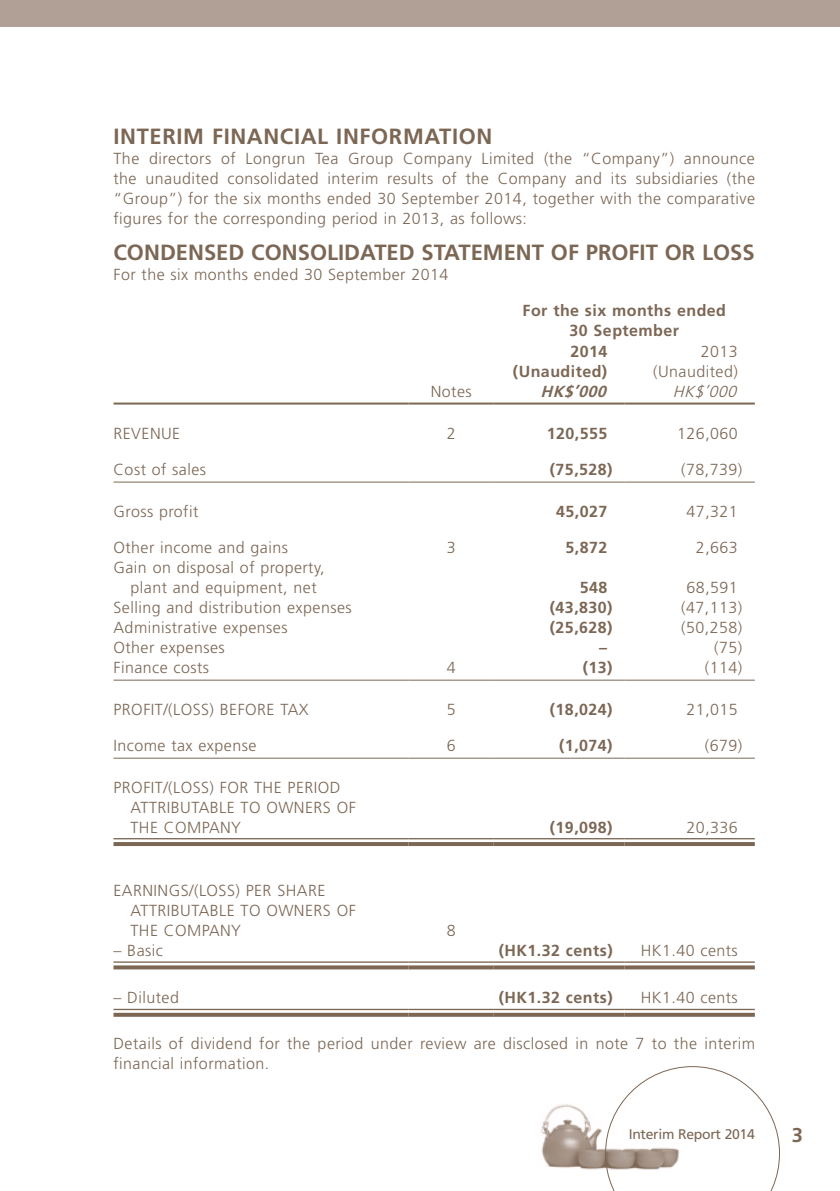
<style>
.page{position:relative;width:840px;height:1191px;background:#fff}
.page>*{position:absolute;margin:0;border:0;box-sizing:border-box;transform-origin:0 0}
.Heading_1{font:700 22px "Frutiger LT Std";color:#7c6755}
.Heading_1-2{font:700 22px "Frutiger LT Std";letter-spacing:.03em;color:#7c6755}
.t1{font:700 20px "Frutiger LT Std";color:#7c6755}
.Body_Text{font:300 16px/20px "Frutiger LT Std";letter-spacing:.03em;color:#7c6755}
.Body_Text-2{font:700 16px "Frutiger LT Std";letter-spacing:.03em;color:#7c6755}
.Body_Text-3{font:italic 700 16px "Frutiger LT Std";color:#7c6755}
.Body_Text-4{font:italic 300 16px "Frutiger LT Std";color:#7c6755}
.t2{font:14px "Frutiger LT Std";letter-spacing:-.02em;color:#7c6755}
</style>
<div class="page">
<img style="left:541px;top:1104px;width:63px;height:66px">
<svg style="left:604px;top:1066px;width:175px;height:125px"></svg>
<div style="left:0;top:0;width:839px;height:27px;background:#b0a095"></div>
<hr style="left:113px;top:402px;width:295px;height:2px;background:#7c6755">
<hr style="left:408px;top:402px;width:85px;height:2px;background:#7c6755">
<hr style="left:493px;top:402px;width:131px;height:2px;background:#7c6755">
<hr style="left:624px;top:402px;width:130px;height:2px;background:#7c6755">
<hr style="left:113px;top:481px;width:295px;height:1px;background:#7c6755">
<hr style="left:408px;top:481px;width:85px;height:1px;background:#7c6755">
<hr style="left:493px;top:481px;width:131px;height:1px;background:#7c6755">
<hr style="left:624px;top:481px;width:130px;height:1px;background:#7c6755">
<hr style="left:113px;top:679px;width:295px;height:1px;background:#7c6755">
<hr style="left:408px;top:679px;width:85px;height:1px;background:#7c6755">
<hr style="left:493px;top:679px;width:131px;height:1px;background:#7c6755">
<hr style="left:624px;top:679px;width:130px;height:1px;background:#7c6755">
<hr style="left:113px;top:757px;width:295px;height:1px;background:#7c6755">
<hr style="left:408px;top:757px;width:85px;height:1px;background:#7c6755">
<hr style="left:493px;top:757px;width:131px;height:1px;background:#7c6755">
<hr style="left:624px;top:757px;width:130px;height:1px;background:#7c6755">
<hr style="left:113px;top:838px;width:295px;height:1px;background:#7c6755">
<hr style="left:113px;top:842px;width:295px;height:4px;background:#7c6755">
<hr style="left:408px;top:838px;width:85px;height:1px;background:#7c6755">
<hr style="left:408px;top:842px;width:85px;height:4px;background:#7c6755">
<hr style="left:493px;top:838px;width:131px;height:1px;background:#7c6755">
<hr style="left:493px;top:842px;width:131px;height:4px;background:#7c6755">
<hr style="left:624px;top:838px;width:130px;height:1px;background:#7c6755">
<hr style="left:624px;top:842px;width:130px;height:4px;background:#7c6755">
<hr style="left:113px;top:961px;width:295px;height:1px;background:#7c6755">
<svg style="left:113px;top:965px;width:295px;height:4px"></svg>
<hr style="left:408px;top:961px;width:85px;height:1px;background:#7c6755">
<svg style="left:408px;top:965px;width:85px;height:4px"></svg>
<hr style="left:493px;top:961px;width:131px;height:1px;background:#7c6755">
<svg style="left:493px;top:965px;width:131px;height:4px"></svg>
<hr style="left:624px;top:961px;width:130px;height:1px;background:#7c6755">
<svg style="left:624px;top:965px;width:130px;height:4px"></svg>
<hr style="left:113px;top:1008px;width:295px;height:2px;background:#7c6755">
<svg style="left:113px;top:1012px;width:295px;height:4px"></svg>
<hr style="left:408px;top:1008px;width:85px;height:2px;background:#7c6755">
<svg style="left:408px;top:1012px;width:85px;height:4px"></svg>
<hr style="left:493px;top:1008px;width:131px;height:2px;background:#7c6755">
<svg style="left:493px;top:1012px;width:131px;height:4px"></svg>
<hr style="left:624px;top:1008px;width:130px;height:2px;background:#7c6755">
<svg style="left:624px;top:1012px;width:130px;height:4px"></svg>
<p class="Heading_1-2" style="left:113px;top:124px;width:380px">INTERIM FINANCIAL INFORMATION</p>
<p class="Body_Text" style="left:113px;top:149px;width:642px;text-align:justify">The directors of Longrun Tea Group Company Limited (the “Company”) announce the unaudited consolidated interim results of the Company and its subsidiaries (the “Group”) for the six months ended 30 September 2014, together with the comparative figures for the corresponding period in 2013, as follows:</p>
<p class="Heading_1" style="left:113px;top:240px;width:642px">CONDENSED CONSOLIDATED STATEMENT OF PROFIT OR LOSS</p>
<p class="Body_Text" style="left:113px;top:265px;width:336px">For the six months ended 30 September 2014</p>
<p class="Body_Text-2" style="left:522px;top:301px;width:205px">For the six months ended</p>
<p class="Body_Text-2" style="left:569px;top:321px;width:111px">30 September</p>
<p class="Body_Text-2" style="left:570px;top:341px;width:38px">2014</p>
<p class="Body_Text" style="left:700px;top:341px;width:38px">2013</p>
<p class="Body_Text-2" style="left:512px;top:361px;width:96px">(Unaudited)</p>
<p class="Body_Text" style="left:653px;top:361px;width:86px">(Unaudited)</p>
<p class="Body_Text" style="left:430px;top:381px;width:42px">Notes</p>
<p class="Body_Text-3" style="left:540px;top:381px;width:72px">HK$’000</p>
<p class="Body_Text-4" style="left:672px;top:382px;width:70px">HK$’000</p>
<p class="Body_Text" style="left:113px;top:423px;width:68px">REVENUE</p>
<p class="Body_Text" style="left:446px;top:423px;width:10px">2</p>
<p class="Body_Text-2" style="left:546px;top:423px;width:62px">120,555</p>
<p class="Body_Text" style="left:677px;top:423px;width:62px">126,060</p>
<p class="Body_Text" style="left:113px;top:459px;width:94px">Cost of sales</p>
<p class="Body_Text-2" style="left:549px;top:459px;width:64px">(75,528)</p>
<p class="Body_Text" style="left:681px;top:459px;width:62px">(78,739)</p>
<p class="Body_Text" style="left:113px;top:501px;width:86px">Gross profit</p>
<p class="Body_Text-2" style="left:555px;top:501px;width:53px">45,027</p>
<p class="Body_Text" style="left:686px;top:501px;width:53px">47,321</p>
<p class="Body_Text" style="left:113px;top:537px;width:176px">Other income and gains</p>
<p class="Body_Text" style="left:446px;top:537px;width:10px">3</p>
<p class="Body_Text-2" style="left:565px;top:537px;width:43px">5,872</p>
<p class="Body_Text" style="left:695px;top:537px;width:43px">2,663</p>
<p class="Body_Text" style="left:113px;top:557px;width:212px;text-align:center">Gain on disposal of property, plant and equipment, net</p>
<p class="Body_Text-2" style="left:579px;top:577px;width:29px">548</p>
<p class="Body_Text" style="left:686px;top:577px;width:53px">68,591</p>
<p class="Body_Text" style="left:113px;top:597px;width:239px">Selling and distribution expenses</p>
<p class="Body_Text-2" style="left:549px;top:597px;width:64px">(43,830)</p>
<p class="Body_Text" style="left:681px;top:597px;width:62px">(47,113)</p>
<p class="Body_Text" style="left:113px;top:617px;width:175px">Administrative expenses</p>
<p class="Body_Text-2" style="left:549px;top:617px;width:64px">(25,628)</p>
<p class="Body_Text" style="left:681px;top:617px;width:62px">(50,258)</p>
<p class="Body_Text" style="left:113px;top:637px;width:113px">Other expenses</p>
<p class="Body_Text-2" style="left:599px;top:637px;width:9px">–</p>
<p class="Body_Text" style="left:713px;top:637px;width:30px">(75)</p>
<p class="Body_Text" style="left:113px;top:657px;width:97px">Finance costs</p>
<p class="Body_Text" style="left:446px;top:657px;width:10px">4</p>
<p class="Body_Text-2" style="left:582px;top:657px;width:31px">(13)</p>
<p class="Body_Text" style="left:704px;top:657px;width:39px">(114)</p>
<p class="Body_Text" style="left:113px;top:699px;width:197px">PROFIT/(LOSS) BEFORE TAX</p>
<p class="Body_Text" style="left:446px;top:699px;width:10px">5</p>
<p class="Body_Text-2" style="left:549px;top:699px;width:64px">(18,024)</p>
<p class="Body_Text" style="left:686px;top:699px;width:53px">21,015</p>
<p class="Body_Text" style="left:113px;top:735px;width:144px">Income tax expense</p>
<p class="Body_Text" style="left:446px;top:735px;width:10px">6</p>
<p class="Body_Text-2" style="left:559px;top:735px;width:55px">(1,074)</p>
<p class="Body_Text" style="left:704px;top:735px;width:39px">(679)</p>
<p class="Body_Text" style="left:130px;top:777px;width:227px;text-indent:-17px">PROFIT/(LOSS) FOR THE PERIOD<br>ATTRIBUTABLE TO OWNERS OF<br>THE COMPANY</p>
<p class="Body_Text-2" style="left:549px;top:817px;width:64px">(19,098)</p>
<p class="Body_Text" style="left:686px;top:817px;width:53px">20,336</p>
<p class="Body_Text" style="left:130px;top:880px;width:227px;text-indent:-17px">EARNINGS/(LOSS) PER SHARE<br>ATTRIBUTABLE TO OWNERS OF<br>THE COMPANY</p>
<p class="Body_Text" style="left:446px;top:920px;width:10px">8</p>
<p class="Body_Text" style="left:113px;top:940px;width:51px">– Basic</p>
<p class="Body_Text-2" style="left:498px;top:941px;width:115px">(HK1.32 cents)</p>
<p class="Body_Text" style="left:640px;top:940px;width:98px">HK1.40 cents</p>
<p class="Body_Text" style="left:113px;top:988px;width:67px">– Diluted</p>
<p class="Body_Text-2" style="left:498px;top:988px;width:115px">(HK1.32 cents)</p>
<p class="Body_Text" style="left:640px;top:988px;width:98px">HK1.40 cents</p>
<p class="Body_Text" style="left:113px;top:1033px;width:642px">Details of dividend for the period under review are disclosed in note 7 to the interim financial information.</p>
<p class="t2" style="left:628px;top:1125px;width:127px">Interim Report 2014</p>
<p class="t1" style="left:791px;top:1123px;width:13px">3</p>
</div>
